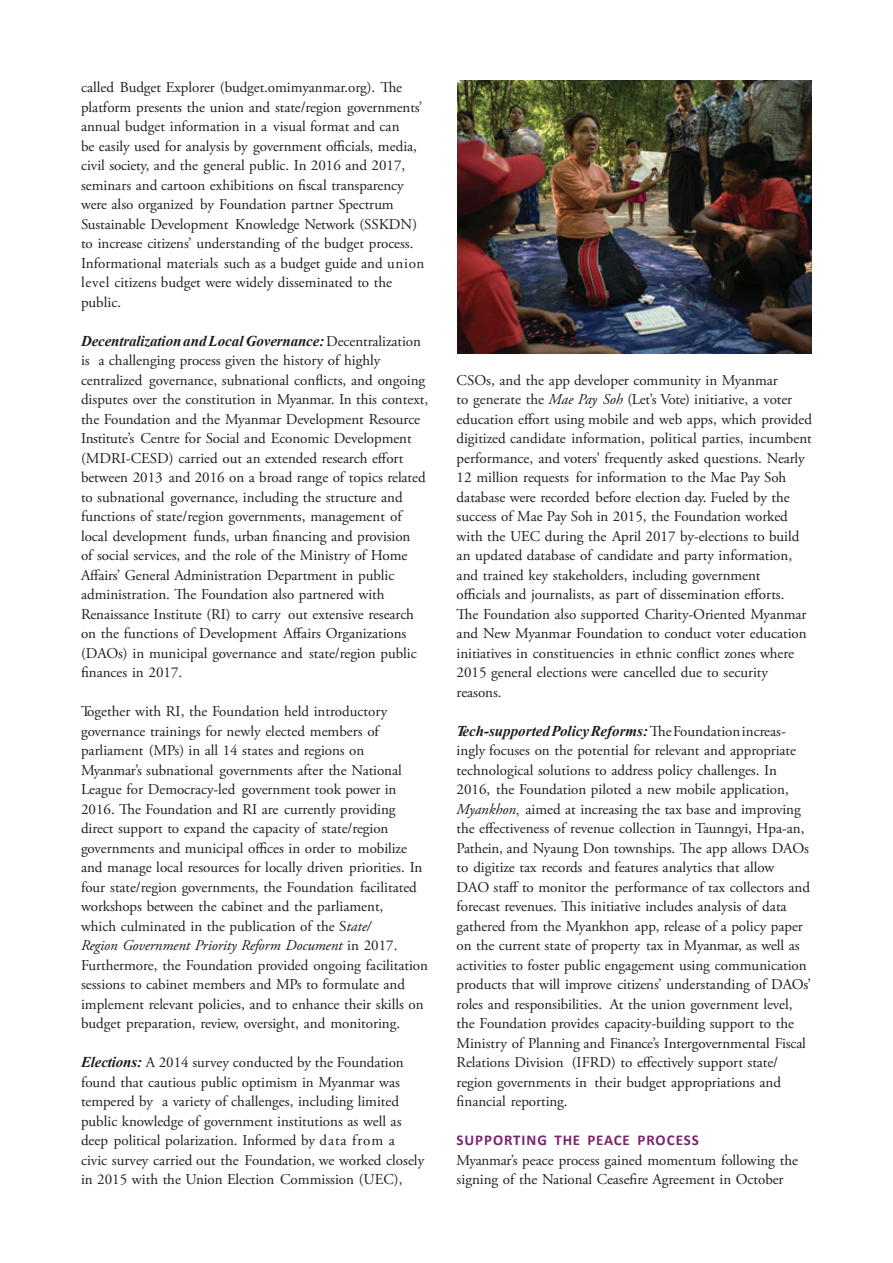
<style>
.page{position:relative;width:893px;height:1263px;background:#fff}
.page>*{position:absolute;margin:0;border:0;box-sizing:border-box;transform-origin:0 0}
.t1{font:15px/19.5px "Adobe Garamond Pro";color:#201d1e}
.t2{font:italic 700 15px "Times New Roman";letter-spacing:-.005em;color:#201d1e}
.t3{font:700 15px "Calibri";letter-spacing:.06em;color:#7b236d}
.s1{font-family:"Adobe Garamond Pro";font-weight:400;font-style:normal}
.s2{font-style:italic}
.s3{font-family:"Times New Roman";font-weight:700;font-style:italic}
.s4{font-family:"Times New Roman"}
</style>
<div class="page">
<img style="left:457px;top:81px;width:355px;height:273px">
<p class="t1" style="left:81px;top:78px;width:345px">called Budget Explorer (budget.omimyanmar.org). The platform presents the union and state/region governments’ annual budget information in a visual format and can<br>be easily used for analysis by government officials, media, civil society, and the general public. In 2016 and 2017, seminars and cartoon exhibitions on fiscal transparency were also organized by Foundation partner Spectrum Sustainable Development Knowledge Network (SSKDN) to increase citizens’ understanding of the budget process.<br>Informational materials such as a budget guide and union level citizens budget were widely disseminated to the public.</p>
<p class="t2" style="left:81px;top:330px;width:341px">Decentralization and Local Governance: <span class="s1">Decentralization</span></p>
<p class="t1" style="left:81px;top:351px;width:349px">is a challenging process given the history of highly centralized governance, subnational conflicts, and ongoing disputes over the constitution in Myanmar. In this context, the Foundation and the Myanmar Development Resource Institute’s Centre for Social and Economic Development (MDRI-CESD) carried out an extended research effort between 2013 and 2016 on a broad range of topics related to subnational governance, including the structure and functions of state/region governments, management of local development funds, urban financing and provision<br>of social services, and the role of the Ministry of Home Affairs’ General Administration Department in public administration. The Foundation also partnered with Renaissance Institute (RI) to carry out extensive research on the functions of Development Affairs Organizations (DAOs) in municipal governance and state/region public finances in 2017.</p>
<p class="t1" style="left:81px;top:702px;width:349px">Together with RI, the Foundation held introductory governance trainings for newly elected members of parliament (MPs) in all 14 states and regions on Myanmar’s subnational governments after the National League for Democracy-led government took power in 2016. The Foundation and RI are currently providing direct support to expand the capacity of state/region governments and municipal offices in order to mobilize and manage local resources for locally driven priorities. In four state/region governments, the Foundation facilitated workshops between the cabinet and the parliament,<br>which culminated in the publication of the S<span class="s2">tate/<br>Region Government Priority Reform Document</span> in 2017.<br>Furthermore, the Foundation provided ongoing facilitation sessions to cabinet members and MPs to formulate and implement relevant policies, and to enhance their skills on budget preparation, review, oversight, and monitoring.</p>
<p class="t1" style="left:81px;top:1053px;width:345px"><span class="s3">Elections:</span> A 2014 survey conducted by the Foundation found that cautious public optimism in Myanmar was tempered by a variety of challenges, including limited public knowledge of government institutions as well as deep political polarization. Informed by data from a civic survey carried out the Foundation, we worked closely in 2015 with the Union Election Commission (UEC),</p>
<p class="t1" style="left:457px;top:371px;width:357px">CSOs, and the app developer community in Myanmar<br>to generate the <span class="s2">Mae Pay Soh</span> (Let’s Vote) initiative, a voter education effort using mobile and web apps, which provided digitized candidate information, political parties, incumbent performance, and voters’ frequently asked questions. Nearly 12 million requests for information to the Mae Pay Soh database were recorded before election day. Fueled by the success of Mae Pay Soh in 2015, the Foundation worked with the UEC during the April 2017 by-elections to build an updated database of candidate and party information, and trained key stakeholders, including government<br>officials and journalists, as part of dissemination efforts.<br>The Foundation also supported Charity-Oriented Myanmar and New Myanmar Foundation to conduct voter education initiatives in constituencies in ethnic conflict zones where 2015 general elections were cancelled due to security reasons.</p>
<p class="t2" style="left:457px;top:720px;width:331px">Tech-supported Policy Reforms: <span class="s1">The Foundation increas-</span></p>
<p class="t1" style="left:457px;top:741px;width:356px">ingly focuses on the potential for relevant and appropriate technological solutions to address policy challenges. In 2016, the Foundation piloted a new mobile application, <span class="s2">Myankhon</span><span class="s4">,</span> aimed at increasing the tax base and improving the effectiveness of revenue collection in Taunngyi, Hpa-an, Pathein, and Nyaung Don townships. The app allows DAOs to digitize tax records and features analytics that allow<br>DAO staff to monitor the performance of tax collectors and forecast revenues. This initiative includes analysis of data gathered from the Myankhon app, release of a policy paper on the current state of property tax in Myanmar, as well as activities to foster public engagement using communication products that will improve citizens’ understanding of DAOs’ roles and responsibilities. At the union government level, the Foundation provides capacity-building support to the Ministry of Planning and Finance’s Intergovernmental Fiscal Relations Division (IFRD) to effectively support state/ region governments in their budget appropriations and financial reporting.</p>
<p class="t3" style="left:457px;top:1130px;width:244px">SUPPORTING THE PEACE PROCESS</p>
<p class="t1" style="left:457px;top:1151px;width:343px">Myanmar’s peace process gained momentum following the signing of the National Ceasefire Agreement in October</p>
</div>
